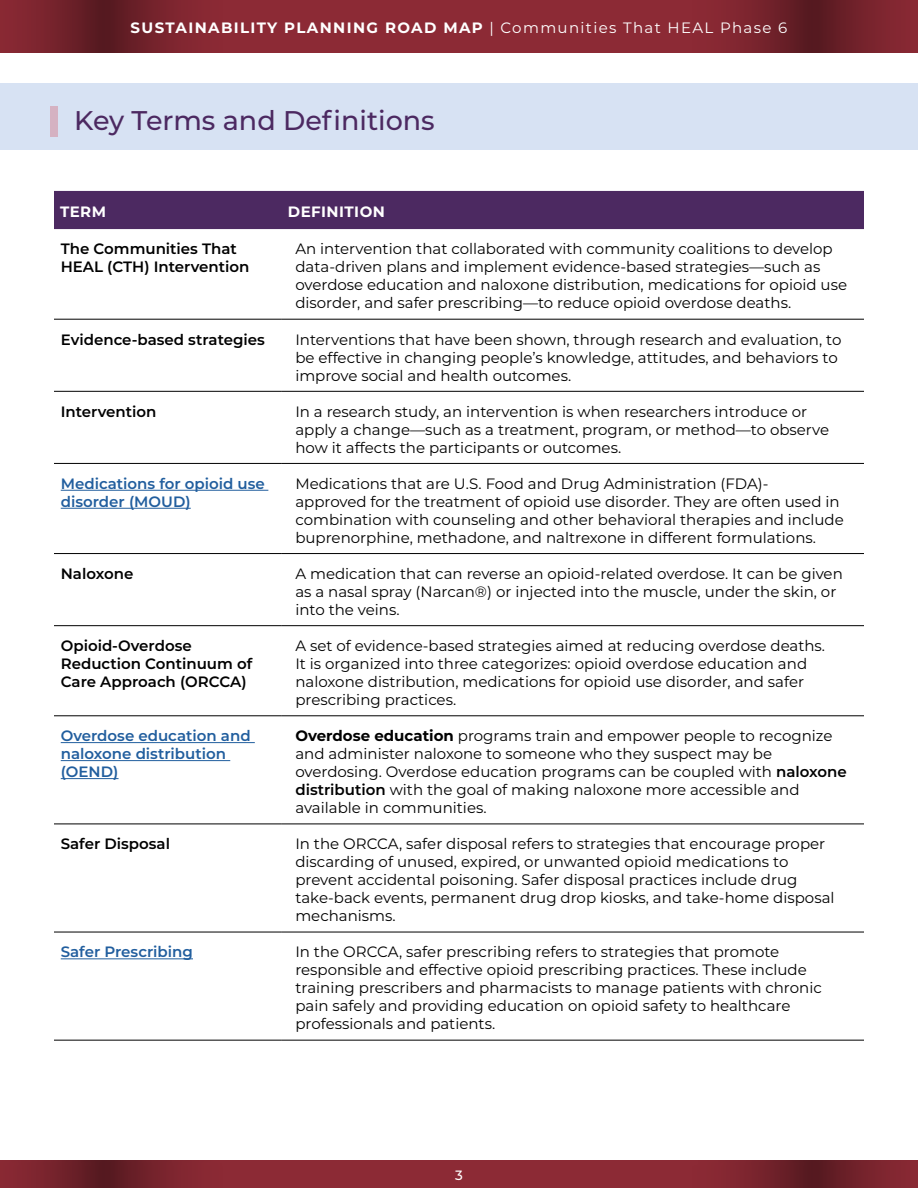
<style>
.page{position:relative;width:918px;height:1188px;background:#fff}
.page>*{position:absolute;margin:0;border:0;box-sizing:border-box;transform-origin:0 0}
.t1{font:500 27px "Montserrat";color:#4c2961}
.t2{font:15px/18px "Montserrat";color:#000}
.t3{font:600 15px/18px "Montserrat";color:#000}
.t4{font:600 15px/18px "Montserrat";color:#215e9e}
.t5{font:700 15px "Montserrat";letter-spacing:.09em;color:#fff}
.t6{font:700 15px "Montserrat";letter-spacing:.03em;color:#fff}
.t7{font:500 13.5px "Montserrat";color:#fff}
.s1{font-weight:400}
.s2{font-weight:700}
.s3{font-weight:600}
</style>
<div class="page">
<div style="left:0;top:0;width:918px;height:53px;background:#8c2a35"></div>
<svg style="left:27px;top:0;width:154px;height:53px"></svg>
<svg style="left:736px;top:0;width:154px;height:53px"></svg>
<div style="left:0;top:1160px;width:918px;height:28px;background:#8c2a35"></div>
<svg style="left:27px;top:1160px;width:156px;height:28px"></svg>
<svg style="left:735px;top:1160px;width:156px;height:28px"></svg>
<div style="left:0;top:83px;width:918px;height:67px;background:#d7e2f3"></div>
<div style="left:50px;top:107px;width:8px;height:30px;background:#d5b2c2"></div>
<div style="left:54px;top:191px;width:810px;height:38px;background:#4c2961"></div>
<hr style="left:54px;top:319px;width:228px;height:1px;background:#000">
<hr style="left:282px;top:319px;width:582px;height:1px;background:#000">
<hr style="left:54px;top:391px;width:228px;height:1px;background:#000">
<hr style="left:282px;top:391px;width:582px;height:1px;background:#000">
<hr style="left:54px;top:463px;width:228px;height:1px;background:#000">
<hr style="left:282px;top:463px;width:582px;height:1px;background:#000">
<hr style="left:54px;top:553px;width:228px;height:1px;background:#000">
<hr style="left:282px;top:553px;width:582px;height:1px;background:#000">
<hr style="left:54px;top:625px;width:228px;height:1px;background:#000">
<hr style="left:282px;top:625px;width:582px;height:1px;background:#000">
<hr style="left:54px;top:716px;width:228px;height:1px;background:#000">
<hr style="left:282px;top:716px;width:582px;height:1px;background:#000">
<hr style="left:54px;top:824px;width:228px;height:1px;background:#000">
<hr style="left:282px;top:824px;width:582px;height:1px;background:#000">
<hr style="left:54px;top:932px;width:228px;height:1px;background:#000">
<hr style="left:282px;top:932px;width:582px;height:1px;background:#000">
<hr style="left:54px;top:1040px;width:228px;height:1px;background:#000">
<hr style="left:282px;top:1040px;width:582px;height:1px;background:#000">
<hr style="left:61px;top:490px;width:207px;height:1px;background:#215e9e">
<hr style="left:61px;top:508px;width:130px;height:1px;background:#215e9e">
<hr style="left:61px;top:742px;width:194px;height:1px;background:#215e9e">
<hr style="left:61px;top:760px;width:169px;height:1px;background:#215e9e">
<hr style="left:61px;top:778px;width:58px;height:1px;background:#215e9e">
<hr style="left:61px;top:958px;width:132px;height:1px;background:#215e9e">
<p class="t5" style="left:131px;top:16px;width:658px">SUSTAINABILITY PLANNING ROAD MAP <span class="s1">| Communities That HEAL Phase 6</span></p>
<h1 class="t1" style="left:74px;top:101px;width:362px">Key Terms and Definitions</h1>
<p class="t5" style="left:60px;top:201px;width:48px">TERM</p>
<p class="t6" style="left:288px;top:201px;width:99px">DEFINITION</p>
<p class="t3" style="left:61px;top:239px;width:190px">The Communities That<br>HEAL (CTH) Intervention</p>
<p class="t2" style="left:295px;top:240px;width:553px">An intervention that collaborated with community coalitions to develop data-driven plans and implement evidence-based strategies—such as overdose education and naloxone distribution, medications for opioid use disorder, and safer prescribing—to reduce opioid overdose deaths.</p>
<p class="t3" style="left:61px;top:330px;width:206px">Evidence-based strategies</p>
<p class="t2" style="left:295px;top:330px;width:548px">Interventions that have been shown, through research and evaluation, to be effective in changing people’s knowledge, attitudes, and behaviors to improve social and health outcomes.</p>
<p class="t3" style="left:61px;top:402px;width:97px">Intervention</p>
<p class="t2" style="left:295px;top:402px;width:535px">In a research study, an intervention is when researchers introduce or apply a change—such as a treatment, program, or method—to observe how it affects the participants or outcomes.</p>
<p class="t4" style="left:61px;top:474px;width:206px">Medications for opioid use disorder (MOUD)</p>
<p class="t2" style="left:295px;top:474px;width:550px">Medications that are U.S. Food and Drug Administration (FDA)-<br>approved for the treatment of opioid use disorder. They are often used in combination with counseling and other behavioral therapies and include buprenorphine, methadone, and naltrexone in different formulations.</p>
<p class="t3" style="left:61px;top:564px;width:74px">Naloxone</p>
<p class="t2" style="left:295px;top:564px;width:549px">A medication that can reverse an opioid-related overdose. It can be given as a nasal spray (Narcan®) or injected into the muscle, under the skin, or into the veins.</p>
<p class="t3" style="left:61px;top:636px;width:193px">Opioid-Overdose<br>Reduction Continuum of<br>Care Approach (ORCCA)</p>
<p class="t2" style="left:295px;top:636px;width:531px">A set of evidence-based strategies aimed at reducing overdose deaths.<br>It is organized into three categorizes: opioid overdose education and naloxone distribution, medications for opioid use disorder, and safer prescribing practices.</p>
<p class="t4" style="left:61px;top:726px;width:191px">Overdose education and naloxone distribution (OEND)</p>
<p class="t2" style="left:295px;top:726px;width:553px"><span class="s2">Overdose education</span> programs train and empower people to recognize and administer naloxone to someone who they suspect may be overdosing. Overdose education programs can be coupled with <span class="s3">naloxone distribution</span> with the goal of making naloxone more accessible and available in communities.</p>
<p class="t3" style="left:61px;top:834px;width:111px">Safer Disposal</p>
<p class="t2" style="left:295px;top:834px;width:541px">In the ORCCA, safer disposal refers to strategies that encourage proper discarding of unused, expired, or unwanted opioid medications to prevent accidental poisoning. Safer disposal practices include drug take-back events, permanent drug drop kiosks, and take-home disposal mechanisms.</p>
<p class="t4" style="left:61px;top:942px;width:134px">Safer Prescribing</p>
<p class="t2" style="left:295px;top:943px;width:528px">In the ORCCA, safer prescribing refers to strategies that promote responsible and effective opioid prescribing practices. These include training prescribers and pharmacists to manage patients with chronic pain safely and providing education on opioid safety to healthcare professionals and patients.</p>
<p class="t7" style="left:455px;top:1165px;width:9px">3</p>
</div>
